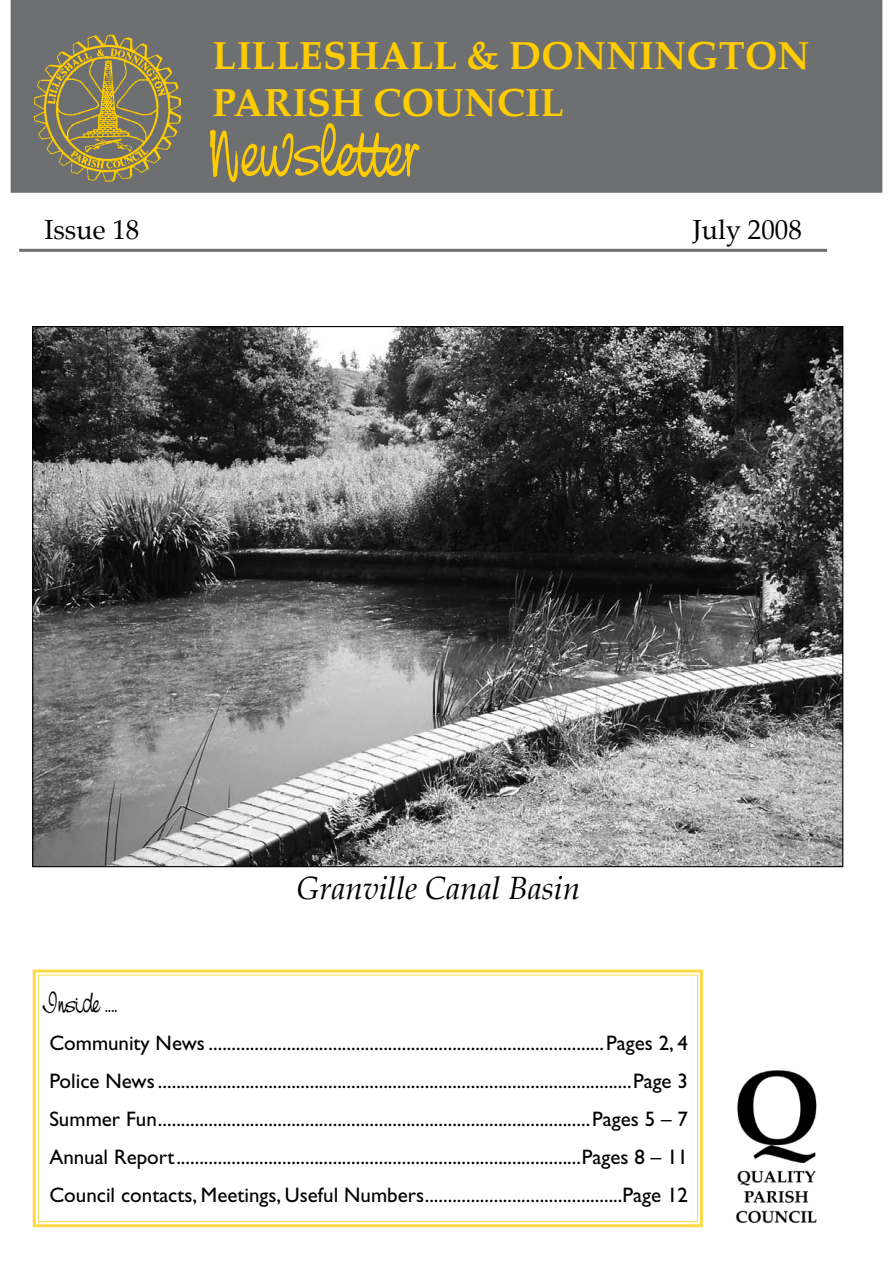
<style>
.page{position:relative;width:893px;height:1263px;background:#fff}
.page>*{position:absolute;margin:0;border:0;box-sizing:border-box;transform-origin:0 0}
.t1{font:72px "Nevison Cas D";color:#fc0}
.t2{font:700 39px/46.8px "Palatino";color:#fc0}
.t3{font:italic 31.5px "Palatino";color:#000}
.t4{font:27px "Palatino";color:#000}
.t5{font:27px "Nevison Cas D";color:#000}
.t6{font:21px/38px "Gill Sans";color:#000;text-align:justify}
</style>
<div class="page">
<div style="left:11px;top:0;width:871px;height:193px;background:#6d6f71"></div>
<img style="left:34px;top:35px;width:151px;height:146px">
<hr style="left:19px;top:249px;width:808px;height:3px;background:#6d6f71">
<svg style="left:32px;top:969px;width:671px;height:259px"></svg>
<div style="left:38px;top:974px;width:660px;height:248px;border:1px solid #ffda47"></div>
<img style="left:736px;top:1070px;width:81px;height:154px">
<img style="left:34px;top:328px;width:807px;height:537px">
<h2 class="t2" style="left:213px;top:36px;width:599px">LILLESHALL &amp; DONNINGTON<br>PARISH COUNCIL</h2>
<h1 class="t1" style="left:206px;top:108px;width:214px">Newsletter</h1>
<p class="t4" style="left:44px;top:212px;width:96px">Issue 18</p>
<p class="t4" style="left:693px;top:212px;width:110px">July 2008</p>
<h3 class="t3" style="left:297px;top:869px;width:285px">Granville Canal Basin</h3>
<p class="t5" style="left:43px;top:986px;width:76px">Inside ....</p>
<p class="t6" style="left:49px;top:1024px;width:640px">Community News ......................................................................................Pages 2, 4<br>Police News.......................................................................................................Page 3<br>Summer Fun..............................................................................................Pages 5 – 7<br>Annual Report........................................................................................Pages 8 – 11<br>Council contacts, Meetings, Useful Numbers...........................................Page 12</p>
</div>
